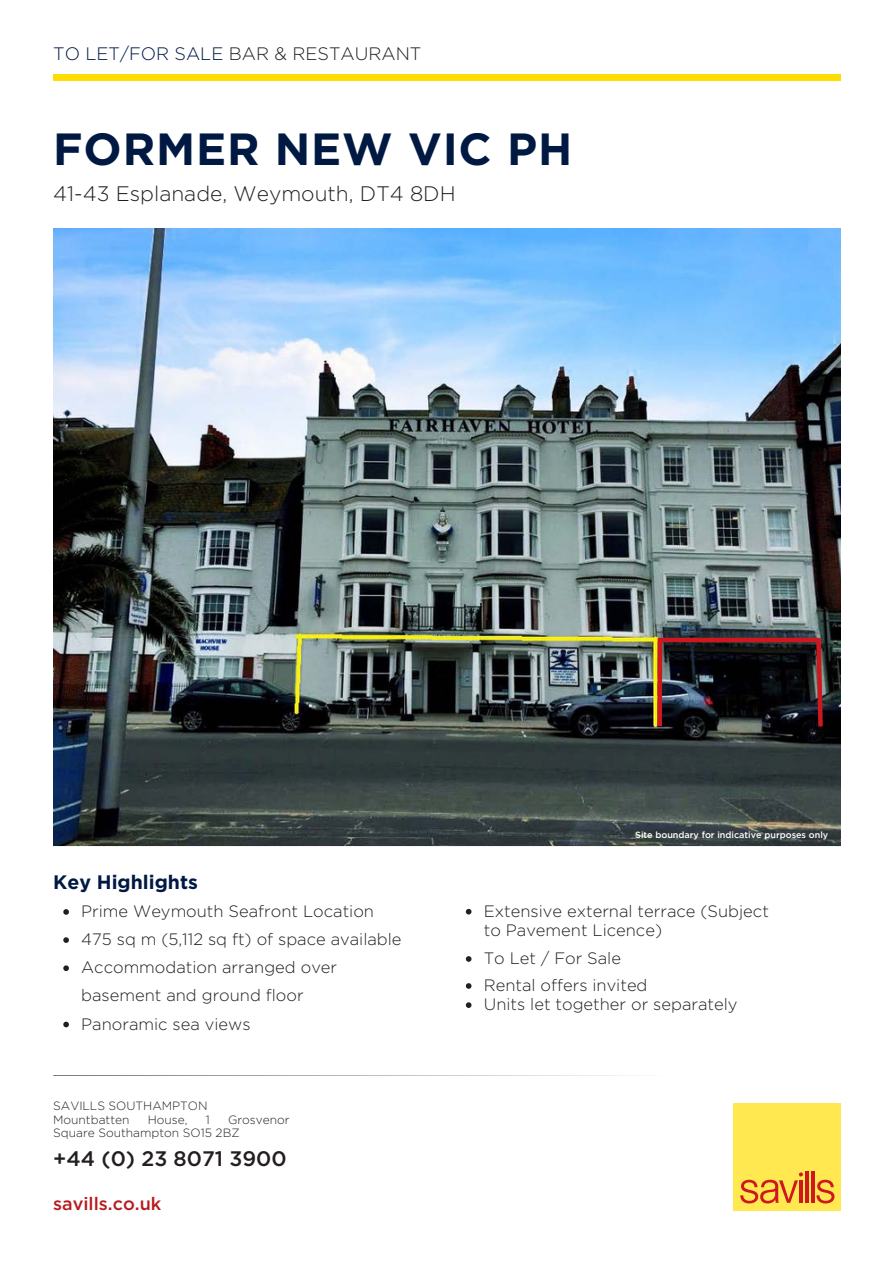
<style>
.page{position:relative;width:893px;height:1264px;background:#fff}
.page>*{position:absolute;margin:0;border:0;box-sizing:border-box;transform-origin:0 0}
.t1{font:700 45px "Gotham";letter-spacing:.02em;color:#001943}
.t2{font:300 21px "Gotham";color:#231f20}
.t3{font:500 21px "Gotham";color:#231f20}
.t4{font:700 19.5px "Gotham";color:#001943}
.t5{font:300 18px "Gotham";color:#231f20}
.t6{font:500 18px "Gotham";color:#b81a1f}
.t7{font:300 16.5px/28.2px "Gotham";color:#231f20}
.t8{font:300 12px/13.5px "Gotham";color:#231f20}
.t9{font:500 9px "Gotham";color:#fff}
.s1{color:#001943}
</style>
<div class="page">
<img style="left:53px;top:228px;width:787px;height:618px">
<div style="left:53px;top:74px;width:787px;height:6px;background:#fede00"></div>
<svg style="left:53px;top:1075px;width:575px;height:1px"></svg>
<div style="left:733px;top:1103px;width:107px;height:107px;background:#ffe850"></div>
<svg style="left:740px;top:1172px;width:63px;height:31px"></svg>
<hr style="left:799px;top:1180px;width:3px;height:22px;background:#ce171e">
<hr style="left:805px;top:1171px;width:3px;height:31px;background:#ce171e">
<hr style="left:811px;top:1171px;width:3px;height:31px;background:#ce171e">
<svg style="left:816px;top:1179px;width:18px;height:24px"></svg>
<svg style="left:63px;top:909px;width:6px;height:5px"></svg>
<svg style="left:63px;top:937px;width:6px;height:5px"></svg>
<svg style="left:63px;top:965px;width:6px;height:6px"></svg>
<svg style="left:63px;top:1021px;width:6px;height:6px"></svg>
<svg style="left:466px;top:908px;width:5px;height:6px"></svg>
<svg style="left:466px;top:956px;width:5px;height:5px"></svg>
<svg style="left:466px;top:983px;width:5px;height:5px"></svg>
<svg style="left:466px;top:1002px;width:5px;height:5px"></svg>
<div style="left:660px;top:637px;width:158px;height:5px;background:#ce171e"></div>
<svg style="left:813px;top:633px;width:12px;height:98px"></svg>
<div style="left:657px;top:638px;width:5px;height:88px;background:#ce171e"></div>
<h1 class="t5" style="left:53px;top:43px;width:370px"><span class="s1">TO LET/FOR SALE</span> BAR &amp; RESTAURANT</h1>
<h3 class="t1" style="left:53px;top:122px;width:520px">FORMER NEW VIC PH</h3>
<h3 class="t2" style="left:53px;top:181px;width:404px">41-43 Esplanade, Weymouth, DT4 8DH</h3>
<p class="t9" style="left:635px;top:829px;width:194px">Site boundary for indicative purposes only</p>
<p class="t4" style="left:53px;top:870px;width:146px">Key Highlights</p>
<p class="t7" style="left:81px;top:897px;width:294px">Prime Weymouth Seafront Location</p>
<p class="t7" style="left:81px;top:925px;width:322px">475 sq m (5,112 sq ft) of space available</p>
<p class="t7" style="left:81px;top:953px;width:257px">Accommodation arranged over basement and ground floor</p>
<p class="t7" style="left:81px;top:1009px;width:171px">Panoramic sea views</p>
<h1 class="t8" style="left:53px;top:1099px;width:156px">SAVILLS SOUTHAMPTON<br>Mountbatten</h1>
<h1 class="t8" style="left:53px;top:1112px;width:238px;text-indent:175px">Grosvenor<br>Square Southampton SO15 2BZ</h1>
<p class="t3" style="left:53px;top:1145px;width:235px">+44 (0) 23 8071 3900</p>
<p class="t6" style="left:53px;top:1192px;width:110px">savills.co.uk</p>
<h1 class="t8" style="left:148px;top:1112px;width:41px">House,</h1>
<h1 class="t8" style="left:206px;top:1112px;width:6px">1</h1>
<p class="t7" style="left:483px;top:901px;width:286px;line-height:19.2px">Extensive external terrace (Subject to Pavement Licence)</p>
<p class="t7" style="left:483px;top:944px;width:139px">To Let / For Sale</p>
<h4 class="t7" style="left:483px;top:971px;width:165px">Rental offers invited</h4>
<h1 class="t7" style="left:483px;top:990px;width:255px">Units let together or separately</h1>
</div>
